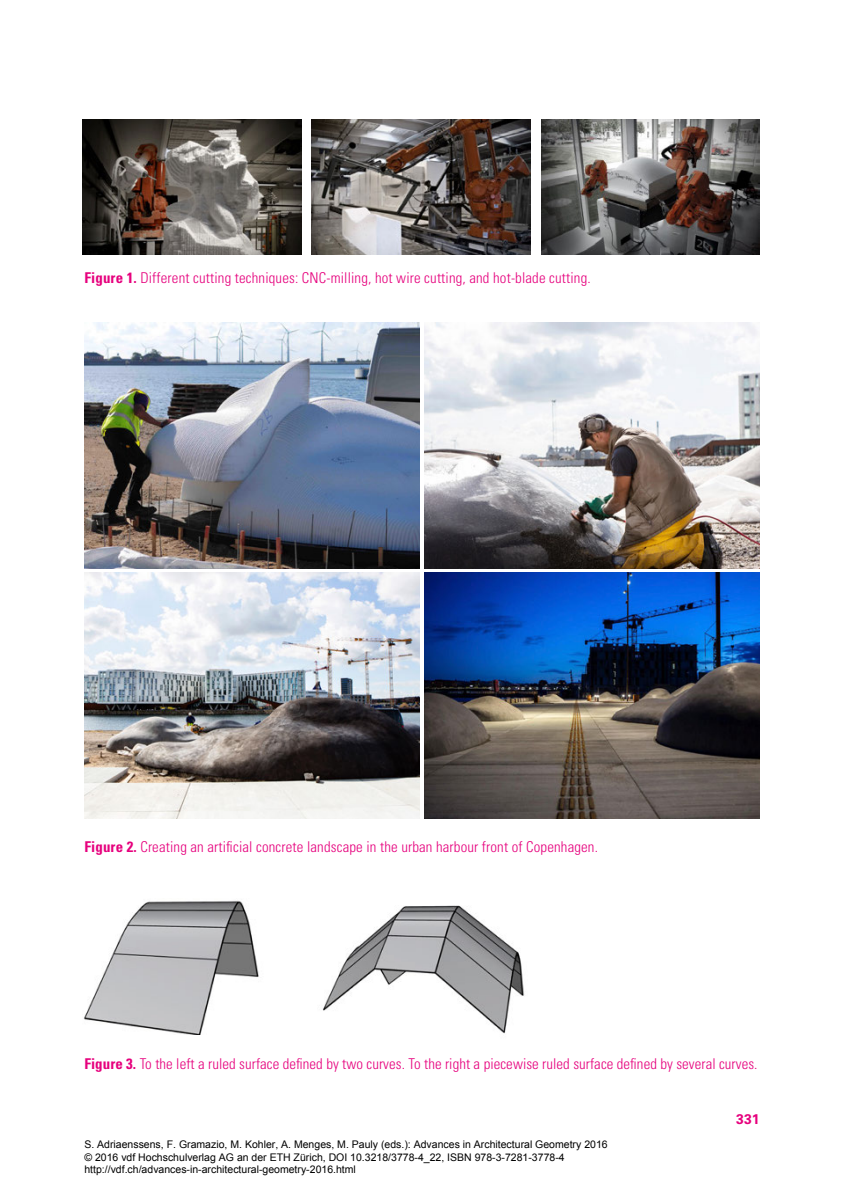
<style>
.page{position:relative;width:844px;height:1191px;background:#fff}
.page>*{position:absolute;margin:0;border:0;box-sizing:border-box;transform-origin:0 0}
.t1{font:300 condensed 14.88px "Univers LT Std";letter-spacing:.01em;color:#e6007d}
.t2{font:700 14px "Univers LT Std";color:#e6007d}
.t3{font:10.5px/12.6px "Arial";color:#000}
.s1{font-weight:700}
</style>
<div class="page">
<img style="left:83px;top:119px;width:218px;height:135px">
<img style="left:312px;top:119px;width:218px;height:135px">
<img style="left:541px;top:119px;width:218px;height:135px">
<img style="left:84px;top:900px;width:175px;height:135px">
<img style="left:323px;top:905px;width:202px;height:129px">
<img style="left:84px;top:573px;width:335px;height:245px">
<img style="left:84px;top:322px;width:335px;height:246px">
<img style="left:424px;top:322px;width:335px;height:246px">
<img style="left:424px;top:573px;width:335px;height:245px">
<p class="t1" style="left:84px;top:269px;width:507px"><span class="s1">Figure 1.</span> Different cutting techniques: CNC-milling, hot wire cutting, and hot-blade cutting.</p>
<p class="t1" style="left:84px;top:837px;width:515px"><span class="s1">Figure 2.</span> Creating an artificial concrete landscape in the urban harbour front of Copenhagen.</p>
<p class="t1" style="left:84px;top:1054px;width:674px"><span class="s1">Figure 3.</span> To the left a ruled surface defined by two curves. To the right a piecewise ruled surface defined by several curves.</p>
<p class="t3" style="left:84px;top:1138px;width:524px">S. Adriaenssens, F. Gramazio, M. Kohler, A. Menges, M. Pauly (eds.): Advances in Architectural Geometry 2016 © 2016 vdf Hochschulverlag AG an der ETH Zürich, DOI 10.3218/3778-4_22, ISBN 978-3-7281-3778-4 http://vdf.ch/advances-in-architectural-geometry-2016.html</p>
<p class="t2" style="left:736px;top:1111px;width:25px">331</p>
</div>
